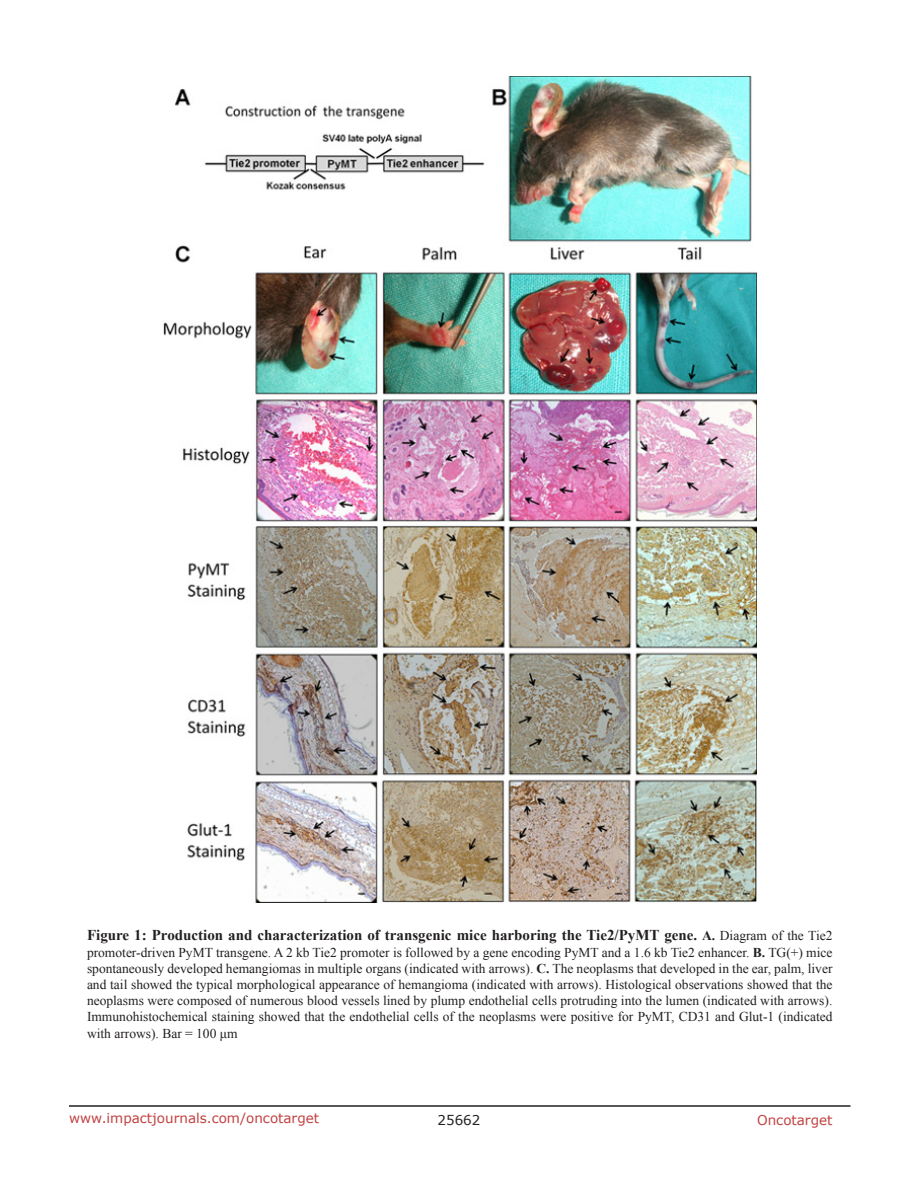
<style>
.page{position:relative;width:918px;height:1188px;background:#fff}
.page>*{position:absolute;margin:0;border:0;box-sizing:border-box;transform-origin:0 0}
.FigureText{font:700 15px "Times New Roman";color:#231f20}
.FigureText-2{font:13.5px/16.2px "Times New Roman";color:#231f20;text-align:justify}
.t1{font:13.5px "Verdana";color:#c24141}
.t2{font:13.5px "Verdana";color:#231f20}
.s1{font-size:13.5px}
.s2{font-weight:400;font-size:13.5px}
.s3{font-weight:700}
</style>
<div class="page">
<hr style="left:69px;top:1105px;width:781px;height:2px;background:#231f20">
<img style="left:163px;top:76px;width:594px;height:827px">
<p class="FigureText" style="left:87px;top:925px;width:747px">Figure 1: Production and characterization of transgenic mice harboring the Tie2/PyMT gene. <span class="s1">A.</span> <span class="s2">Diagram of the Tie2</span></p>
<p class="FigureText-2" style="left:87px;top:944px;width:747px">promoter-driven PyMT transgene. A 2 kb Tie2 promoter is followed by a gene encoding PyMT and a 1.6 kb Tie2 enhancer. <span class="s3">B.</span> TG(+) mice spontaneously developed hemangiomas in multiple organs (indicated with arrows). <span class="s3">C.</span> The neoplasms that developed in the ear, palm, liver and tail showed the typical morphological appearance of hemangioma (indicated with arrows). Histological observations showed that the neoplasms were composed of numerous blood vessels lined by plump endothelial cells protruding into the lumen (indicated with arrows).<br>Immunohistochemical staining showed that the endothelial cells of the neoplasms were positive for PyMT, CD31 and Glut-1 (indicated with arrows). Bar = 100 μm</p>
<p class="t1" style="left:69px;top:1109px;width:252px">www.impactjournals.com/oncotarget</p>
<p class="t2" style="left:438px;top:1111px;width:44px">25662</p>
<p class="t1" style="left:757px;top:1111px;width:77px">Oncotarget</p>
</div>
